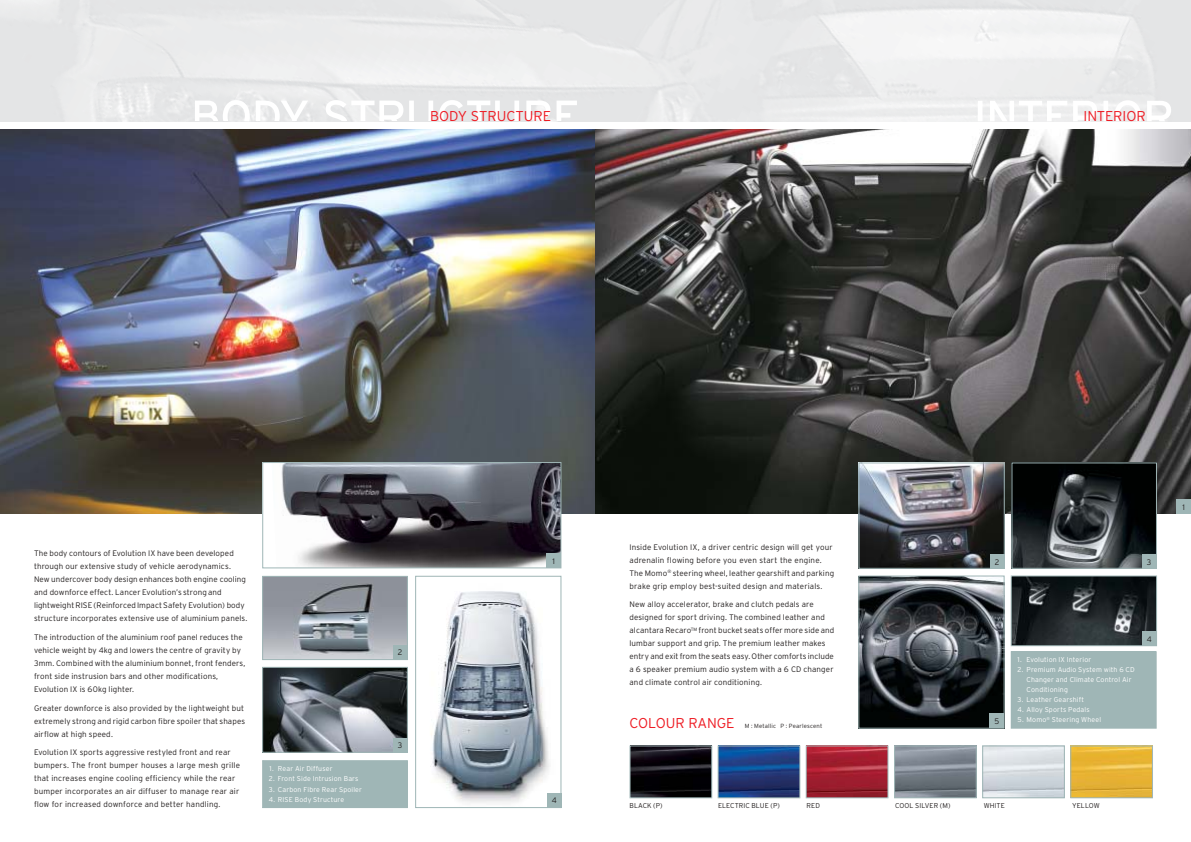
<style>
.page{position:relative;width:1191px;height:842px;background:#fff}
.page>*{position:absolute;margin:0;border:0;box-sizing:border-box;transform-origin:0 0}
.t1{font:300 14.2px "Interstate";letter-spacing:-.005em;color:#ee1c24}
.t2{font:300 8px/13px "Interstate";letter-spacing:.015em;color:#231f1f}
.t3{font:300 7px/10px "Interstate";letter-spacing:.02em;color:#fff}
.t4{font:300 7px "Interstate";letter-spacing:.005em;color:#231f1f}
.t5{font:300 6px "Interstate";letter-spacing:.025em;color:#231f1f}
</style>
<div class="page">
<img style="left:0;top:129px;width:1191px;height:385px">
<svg style="left:195px;top:100px;width:382px;height:21px"></svg>
<svg style="left:977px;top:100px;width:194px;height:21px"></svg>
<img style="left:860px;top:577px;width:142px;height:150px">
<div style="left:858px;top:575px;width:146px;height:154px;border:1px solid #9fb6b6"></div>
<img style="left:860px;top:464px;width:142px;height:103px">
<div style="left:858px;top:462px;width:146px;height:107px;border:1px solid #9fb6b6"></div>
<img style="left:1012px;top:577px;width:143px;height:67px">
<div style="left:1010px;top:575px;width:147px;height:71px;border:1px solid #9fb6b6"></div>
<div style="left:1011px;top:652px;width:145px;height:76px;background:#9fb6b6"></div>
<div style="left:1010px;top:651px;width:146px;height:78px;border:1px solid #9fb6b6"></div>
<img style="left:1013px;top:464px;width:142px;height:103px">
<div style="left:1011px;top:462px;width:146px;height:107px;border:1px solid #9fb6b6"></div>
<img style="left:631px;top:747px;width:79px;height:49px">
<div style="left:629px;top:745px;width:83px;height:53px;border:1px solid #9fb6b6"></div>
<img style="left:719px;top:747px;width:79px;height:49px">
<div style="left:717px;top:745px;width:83px;height:53px;border:1px solid #9fb6b6"></div>
<img style="left:807px;top:747px;width:79px;height:49px">
<div style="left:805px;top:745px;width:83px;height:53px;border:1px solid #9fb6b6"></div>
<img style="left:896px;top:747px;width:78px;height:49px">
<div style="left:894px;top:745px;width:82px;height:53px;border:1px solid #9fb6b6"></div>
<div style="left:982px;top:745px;width:83px;height:53px;border:1px solid #9fb6b6"></div>
<img style="left:1072px;top:747px;width:79px;height:49px">
<div style="left:1070px;top:745px;width:83px;height:53px;border:1px solid #9fb6b6"></div>
<img style="left:264px;top:669px;width:142px;height:82px">
<div style="left:262px;top:667px;width:146px;height:86px;border:1px solid #9fb6b6"></div>
<div style="left:263px;top:761px;width:144px;height:46px;background:#9fb6b6"></div>
<div style="left:262px;top:760px;width:146px;height:48px;border:1px solid #9fb6b6"></div>
<img style="left:264px;top:578px;width:142px;height:80px">
<div style="left:262px;top:576px;width:146px;height:84px;border:1px solid #9fb6b6"></div>
<img style="left:431px;top:591px;width:119px;height:212px">
<div style="left:415px;top:576px;width:146px;height:232px;border:1px solid #9fb6b6"></div>
<div style="left:263px;top:462px;width:298px;height:106px;background:#fff"></div>
<img style="left:281px;top:464px;width:278px;height:102px">
<div style="left:262px;top:462px;width:299px;height:106px;border:1px solid #9fb6b6"></div>
<div style="left:546px;top:554px;width:15px;height:14px;background:#9fb6b6"></div>
<div style="left:393px;top:645px;width:14px;height:14px;background:#9fb6b6"></div>
<div style="left:393px;top:738px;width:14px;height:14px;background:#9fb6b6"></div>
<div style="left:547px;top:793px;width:14px;height:14px;background:#9fb6b6"></div>
<div style="left:990px;top:554px;width:14px;height:14px;background:#9fb6b6"></div>
<div style="left:1142px;top:554px;width:14px;height:14px;background:#9fb6b6"></div>
<div style="left:990px;top:714px;width:14px;height:14px;background:#9fb6b6"></div>
<div style="left:1142px;top:631px;width:14px;height:15px;background:#9fb6b6"></div>
<div style="left:1176px;top:499px;width:15px;height:15px;background:#9fb6b6"></div>
<h1 class="t1" style="left:430px;top:111px;width:122px">BODY STRUCTURE</h1>
<h1 class="t1" style="left:1083px;top:111px;width:64px">INTERIOR</h1>
<p class="t2" style="left:34px;top:548px;width:215px">The body contours of Evolution IX have been developed through our extensive study of vehicle aerodynamics.<br>New undercover body design enhances both engine cooling and downforce effect. Lancer Evolution’s strong and lightweight RISE (Reinforced Impact Safety Evolution) body structure incorporates extensive use of aluminium panels.</p>
<p class="t2" style="left:34px;top:631px;width:213px">The introduction of the aluminium roof panel reduces the vehicle weight by 4kg and lowers the centre of gravity by 3mm. Combined with the aluminium bonnet, front fenders, front side instrusion bars and other modifications, Evolution IX is 60kg lighter.</p>
<p class="t2" style="left:34px;top:702px;width:213px;text-align:justify">Greater downforce is also provided by the lightweight but extremely strong and rigid carbon fibre spoiler that shapes airflow at high speed.</p>
<p class="t2" style="left:34px;top:747px;width:207px">Evolution IX sports aggressive restyled front and rear bumpers. The front bumper houses a large mesh grille that increases engine cooling efficiency while the rear bumper incorporates an air diffuser to manage rear air flow for increased downforce and better handling.</p>
<p class="t3" style="left:270px;top:764px;width:64px">1. Rear Air Diffuser</p>
<p class="t3" style="left:269px;top:774px;width:91px">2. Front Side Intrusion Bars</p>
<p class="t3" style="left:269px;top:785px;width:95px">3. Carbon Fibre Rear Spoiler</p>
<p class="t3" style="left:269px;top:795px;width:77px">4. RISE Body Structure</p>
<p class="t2" style="left:398px;top:647px;width:6px">2</p>
<p class="t2" style="left:398px;top:739px;width:6px">3</p>
<p class="t2" style="left:552px;top:555px;width:4px">1</p>
<p class="t2" style="left:552px;top:795px;width:6px">4</p>
<p class="t2" style="left:629px;top:541px;width:206px">Inside Evolution IX, a driver centric design will get your adrenalin flowing before you even start the engine.<br>The Momo<sup>®</sup> steering wheel, leather gearshift and parking brake grip employ best-suited design and materials.</p>
<p class="t2" style="left:629px;top:599px;width:206px">New alloy accelerator, brake and clutch pedals are designed for sport driving. The combined leather and alcantara Recaro<sup>TM</sup> front bucket seats offer more side and lumbar support and grip. The premium leather makes entry and exit from the seats easy. Other comforts include a 6 speaker premium audio system with a 6 CD changer and climate control air conditioning.</p>
<h1 class="t1" style="left:629px;top:718px;width:107px">COLOUR RANGE</h1>
<p class="t5" style="left:745px;top:724px;width:79px">M : Metallic P : Pearlescent</p>
<p class="t2" style="left:995px;top:556px;width:6px">2</p>
<p class="t2" style="left:1146px;top:556px;width:6px">3</p>
<p class="t2" style="left:994px;top:715px;width:6px">5</p>
<p class="t3" style="left:1017px;top:655px;width:75px">1. Evolution IX Interior</p>
<p class="t3" style="left:1026px;top:665px;width:110px;text-indent:-9px">2. Premium Audio System with 6 CD<br>Changer and Climate Control Air<br>Conditioning</p>
<p class="t3" style="left:1017px;top:695px;width:68px">3. Leather Gearshift</p>
<p class="t3" style="left:1017px;top:705px;width:74px">4. Alloy Sports Pedals</p>
<p class="t3" style="left:1017px;top:715px;width:85px">5. Momo<sup>®</sup> Steering Wheel</p>
<p class="t2" style="left:1146px;top:633px;width:6px">4</p>
<p class="t4" style="left:629px;top:802px;width:35px">BLACK (P)</p>
<p class="t4" style="left:718px;top:802px;width:63px">ELECTRIC BLUE (P)</p>
<p class="t4" style="left:806px;top:802px;width:15px">RED</p>
<p class="t4" style="left:895px;top:803px;width:57px">COOL SILVER (M)</p>
<p class="t4" style="left:983px;top:803px;width:23px">WHITE</p>
<p class="t4" style="left:1072px;top:803px;width:29px">YELLOW</p>
<p class="t2" style="left:1182px;top:501px;width:4px">1</p>
</div>
